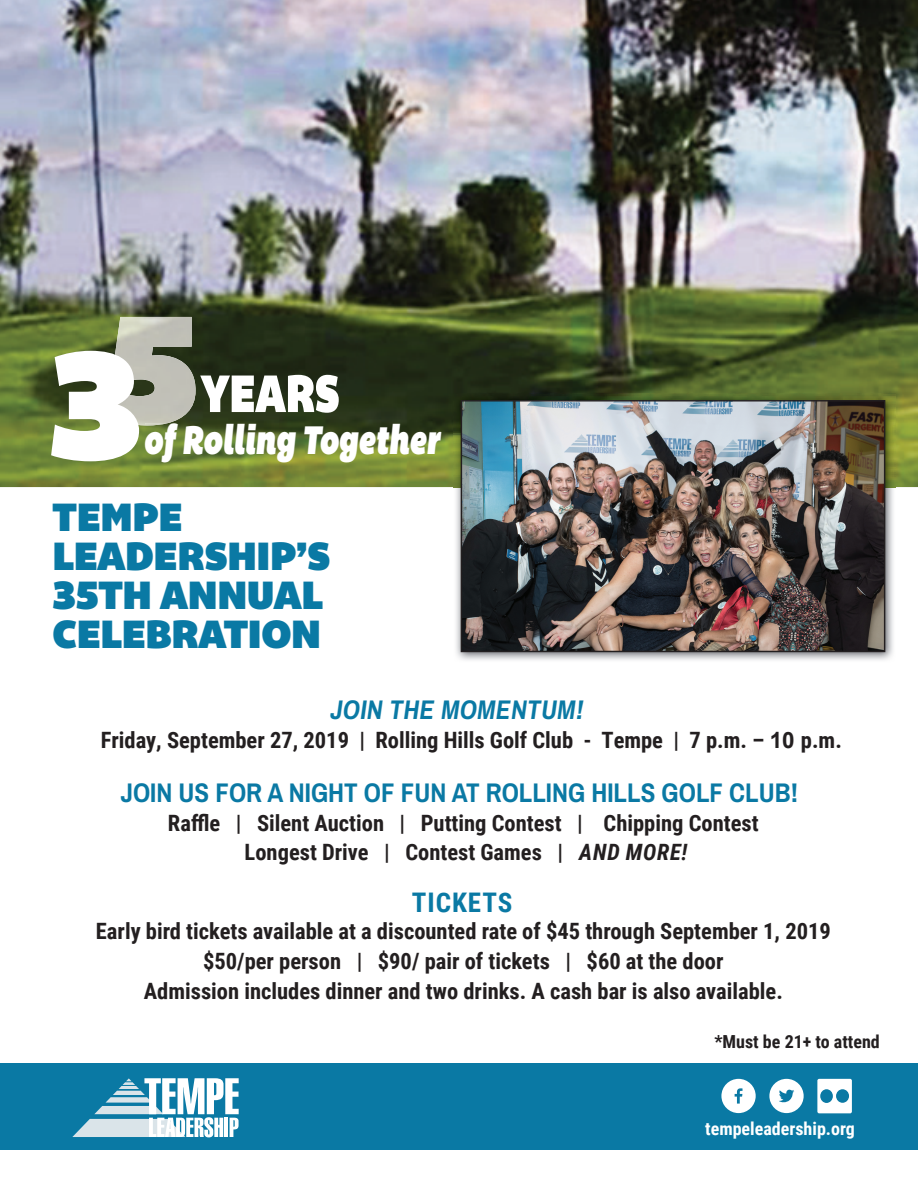
<style>
.page{position:relative;width:918px;height:1188px;background:#fff}
.page>*{position:absolute;margin:0;border:0;box-sizing:border-box;transform-origin:0 0}
.t1{font:italic 40.8px "Bemio";color:#fff;scale:.72 1}
.t2{font:40.5px/39px "Bemio";letter-spacing:-.01em;color:#0a79a4;scale:.91 1}
.t3{font:700 27px "Archivo Narrow";color:#0a79a4}
.t4{font:italic 700 27px "Archivo Narrow";letter-spacing:.01em;color:#0a79a4}
.t5{font:700 27px "Roboto Condensed";letter-spacing:.035em;color:#0a79a4}
.t6{font:700 22.5px/30px "Roboto Condensed";color:#231f20;text-align:center}
.t7{font:700 18px "Roboto Condensed";color:#fff}
.t8{font:700 18px "Roboto Condensed";color:#231f20}
.s1{font-family:"Arial"}
.s2{font-style:italic}
</style>
<div class="page">
<div style="left:0;top:1064px;width:918px;height:86px;background:#0a79a4"></div>
<img style="left:0;top:0;width:918px;height:487px">
<img style="left:454px;top:393px;width:441px;height:267px">
<img style="left:463px;top:402px;width:420px;height:248px">
<div style="left:461px;top:400px;width:424px;height:252px;border:1px solid #231f20"></div>
<svg style="left:200px;top:375px;width:139px;height:38px"></svg>
<img style="left:110px;top:317px;width:86px;height:108px">
<img style="left:145px;top:423px;width:23px;height:2px">
<svg style="left:51px;top:351px;width:88px;height:110px"></svg>
<svg style="left:72px;top:1078px;width:167px;height:59px"></svg>
<svg style="left:721px;top:1079px;width:131px;height:35px"></svg>
<h1 class="t1" style="left:143px;top:408px;width:413px">of Rolling Together</h1>
<h2 class="t2" style="left:53px;top:498px;width:307px">TEMPE<br>LEADERSHIP’S<br>35TH ANNUAL<br>CELEBRATION</h2>
<p class="t4" style="left:330px;top:693px;width:255px">JOIN THE MOMENTUM!</p>
<p class="t6" style="left:101px;top:724px;width:743px">Friday, September 27, 2019 | Rolling Hills Golf Club - Tempe | 7 p.m. – <span class="s1">10</span> p.m.</p>
<p class="t3" style="left:121px;top:776px;width:679px">JOIN US FOR A NIGHT OF FUN AT ROLLING HILLS GOLF CLUB!</p>
<p class="t6" style="left:168px;top:808px;width:592px;line-height:28.5px">Raffle | Silent Auction | Putting Contest | Chipping Contest<br>Longest Drive | Contest Games | <span class="s2">AND MORE!</span></p>
<p class="t5" style="left:412px;top:883px;width:102px">TICKETS</p>
<p class="t6" style="left:96px;top:915px;width:736px">Early bird tickets available at a discounted rate of $45 through September 1, 2019 $50/per person | $90/ pair of tickets | $60 at the door<br>Admission includes dinner and two drinks. A cash bar is also available.</p>
<p class="t8" style="left:714px;top:1029px;width:167px">*Must be 21+ to attend</p>
<p class="t7" style="left:705px;top:1116px;width:151px">tempeleadership.org</p>
</div>
